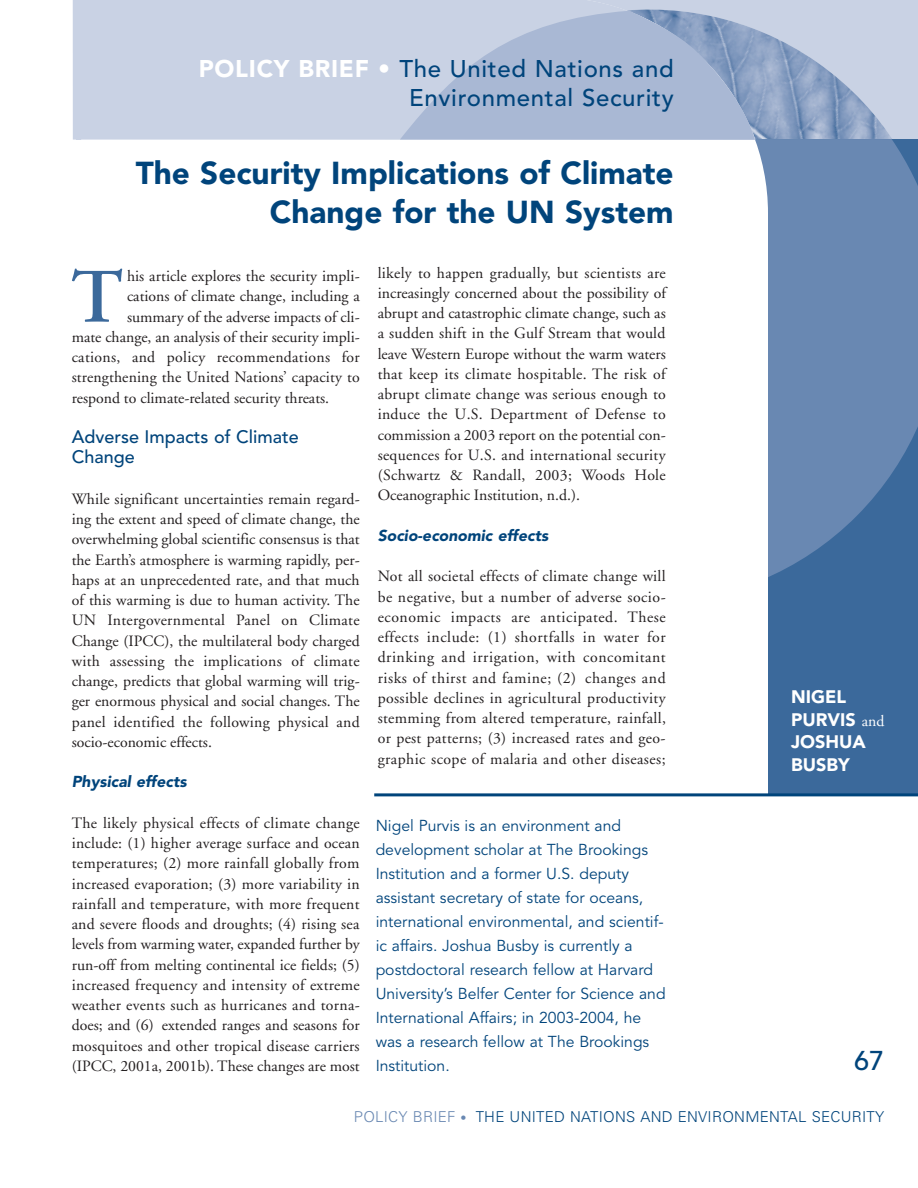
<style>
.page{position:relative;width:918px;height:1188px;background:#fff}
.page>*{position:absolute;margin:0;border:0;box-sizing:border-box;transform-origin:0 0}
.t1{font:600 76.8px "Adobe Garamond";color:#3b699b}
.t2{font:900 31.5px/39px "Avenir";color:#00447b;text-align:right}
.t3{font:500 27px "Avenir";color:#00447b}
.t4{font:500 24px/28.5px "Avenir";letter-spacing:.03em;color:#00447b;text-align:right}
.t5{font:500 18px/20.2px "Avenir";color:#00447b}
.t6{font:900 18px/22.5px "Avenir";color:#fff}
.t7{font:15.75px/20.2px "Adobe Garamond";color:#231f20;text-align:justify}
.t8{font:15.75px/24px "Avenir";color:#00447b}
.t9{font:italic 900 15.75px "Avenir";color:#00447b}
.t10{font:15.75px "Adobe Garamond";letter-spacing:.02em;color:#231f20}
.t11{font:300 15px "Univers";letter-spacing:.015em;color:#00447b}
.s1{font-weight:900;color:#fff}
.s2{font-family:"Adobe Garamond";font-weight:400;font-size:15.75px}
.s3{color:#6988b2}
.s4{font-size:12px;color:#6988b2}
</style>
<div class="page">
<img style="left:779px;top:0;width:139px;height:139px">
<div style="left:748px;top:139px;width:170px;height:953px;background:#3b699b"></div>
<svg style="left:779px;top:139px;width:139px;height:433px;background:#6283ae"></svg>
<svg style="left:748px;top:0;width:31px;height:793px;background:#bdcbdd"></svg>
<div style="left:73px;top:0;width:683px;height:140px;background:#c9d2e4"></div>
<svg style="left:400px;top:11px;width:355px;height:129px;background:#abbad5"></svg>
<div style="left:372px;top:795px;width:546px;height:302px;background:#fff"></div>
<hr style="left:374px;top:793px;width:544px;height:3px;background:#00447b">
<h3 class="t4" style="left:199px;top:57px;width:477px"><span class="s1">POLICY BRIEF •</span> The United Nations and<br>Environmental Security</h3>
<h2 class="t2" style="left:136px;top:156px;width:539px">The Security Implications of Climate<br>Change for the UN System</h2>
<h1 class="t1" style="left:71px;top:267px;width:54px">T</h1>
<p class="t7" style="left:127px;top:267px;width:234px">his article explores the security impli-</p>
<p class="t7" style="left:127px;top:288px;width:234px">cations of climate change, including a</p>
<p class="t7" style="left:127px;top:308px;width:234px">summary of the adverse impacts of cli-</p>
<p class="t7" style="left:72px;top:328px;width:290px">mate change, an analysis of their security impli-</p>
<p class="t10" style="left:72px;top:351px;width:290px">cations, and policy recommendations for</p>
<p class="t7" style="left:72px;top:369px;width:289px">strengthening the United Nations’ capacity to</p>
<p class="t7" style="left:72px;top:389px;width:259px">respond to climate-related security threats.</p>
<p class="t5" style="left:72px;top:428px;width:229px">Adverse Impacts of Climate<br>Change</p>
<p class="t7" style="left:72px;top:490px;width:290px">While significant uncertainties remain regard&shy;ing the extent and speed of climate change, the overwhelming global scientific consensus is that the Earth’s atmosphere is warming rapidly, per&shy;haps at an unprecedented rate, and that much of this warming is due to human activity. The UN Intergovernmental Panel on Climate Change (IPCC), the multilateral body charged with assessing the implications of climate change, predicts that global warming will trig&shy;ger enormous physical and social changes. The panel identified the following physical and socio-economic effects.</p>
<p class="t9" style="left:72px;top:775px;width:117px">Physical effects</p>
<p class="t7" style="left:72px;top:814px;width:290px">The likely physical effects of climate change include: (1) higher average surface and ocean temperatures; (2) more rainfall globally from increased evaporation; (3) more variability in rainfall and temperature, with more frequent and severe floods and droughts; (4) rising sea levels from warming water, expanded further by run-off from melting continental ice fields; (5) increased frequency and intensity of extreme weather events such as hurricanes and torna&shy;does; and (6) extended ranges and seasons for mosquitoes and other tropical disease carriers (IPCC, 2001a, 2001b). These changes are most</p>
<p class="t7" style="left:378px;top:264px;width:290px">likely to happen gradually, but scientists are increasingly concerned about the possibility of abrupt and catastrophic climate change, such as a sudden shift in the Gulf Stream that would leave Western Europe without the warm waters that keep its climate hospitable. The risk of abrupt climate change was serious enough to induce the U.S. Department of Defense to commission a 2003 report on the potential con&shy;sequences for U.S. and international security (Schwartz &amp; Randall, 2003; Woods Hole Oceanographic Institution, n.d.).</p>
<p class="t9" style="left:378px;top:529px;width:172px">Socio-economic effects</p>
<p class="t7" style="left:378px;top:568px;width:290px">Not all societal effects of climate change will be negative, but a number of adverse socio&shy;economic impacts are anticipated. These effects include: (1) shortfalls in water for drinking and irrigation, with concomitant risks of thirst and famine; (2) changes and possible declines in agricultural productivity stemming from altered temperature, rainfall, or pest patterns; (3) increased rates and geo&shy;graphic scope of malaria and other diseases;</p>
<p class="t8" style="left:376px;top:815px;width:292px">Nigel Purvis is an environment and development scholar at The Brookings Institution and a former U.S. deputy assistant secretary of state for oceans, international environmental, and scientif&shy;ic affairs. Joshua Busby is currently a postdoctoral research fellow at Harvard University’s Belfer Center for Science and International Affairs; in 2003-2004, he was a research fellow at The Brookings Institution.</p>
<p class="t6" style="left:791px;top:687px;width:95px">NIGEL<br>PURVIS <span class="s2">and<br></span>JOSHUA<br>BUSBY</p>
<h3 class="t3" style="left:854px;top:1049px;width:32px">67</h3>
<p class="t11" style="left:354px;top:1111px;width:532px"><span class="s3">POLICY BRIEF</span> <span class="s4">•</span> THE UNITED NATIONS AND ENVIRONMENTAL SECURITY</p>
</div>
